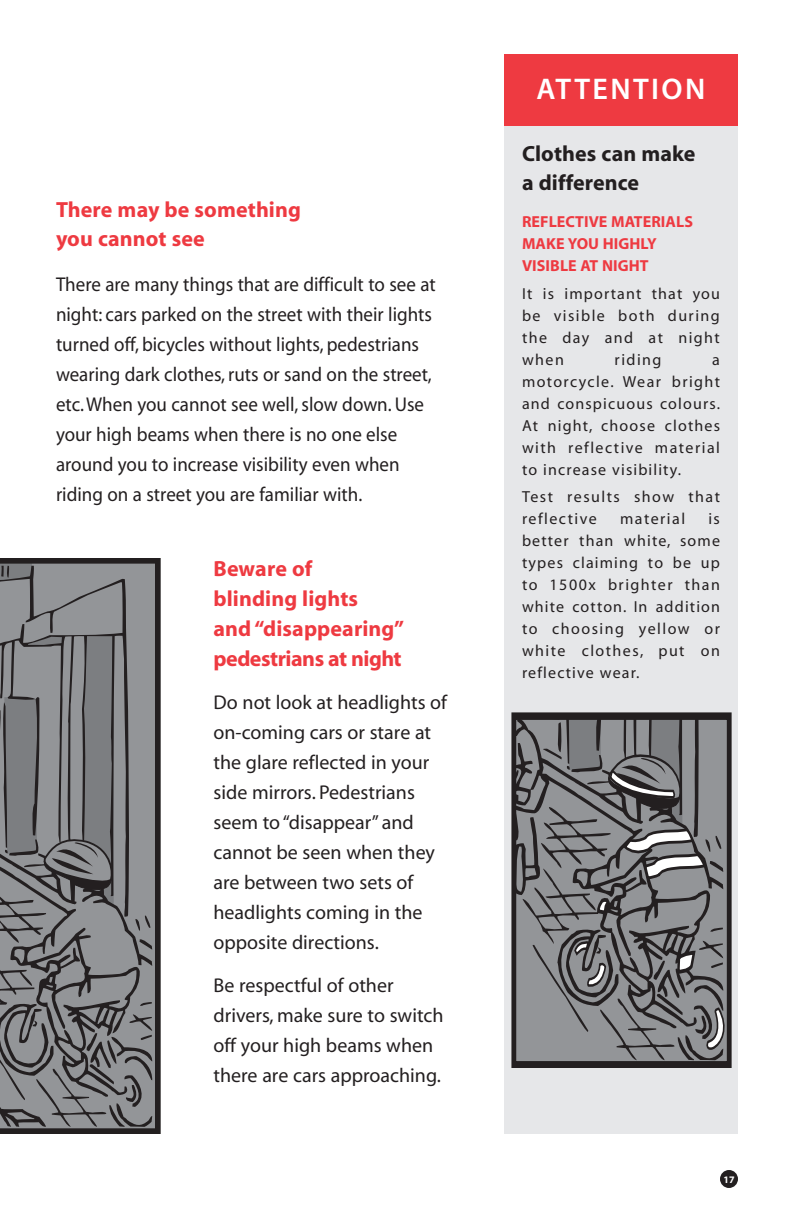
<style>
.page{position:relative;width:792px;height:1224px;background:#fff}
.page>*{position:absolute;margin:0;border:0;box-sizing:border-box;transform-origin:0 0}
.t1{font:600 30px "Myriad";letter-spacing:.08em;color:#fff}
.t2{font:700 22px/30px "Myriad";letter-spacing:.005em;color:#ee3a41}
.t3{font:700 22px/30px "Myriad";letter-spacing:.005em;color:#231f20}
.t4{font:20px/30px "Myriad";color:#231f20;scale:.95 1}
.t5{font:20px/30px "Myriad";color:#231f20}
.t6{font:16px/22px "Myriad";letter-spacing:.09em;color:#231f20;text-align:justify}
.t7{font:700 16px/22px "Myriad";letter-spacing:.005em;color:#ee3a41}
.t8{font:700 10px "Myriad";color:#fff}
</style>
<div class="page">
<div style="left:720px;top:1170px;width:18px;height:18px;background:#231f20;border-radius:50%"></div>
<div style="left:504px;top:126px;width:234px;height:1008px;background:#e6e7e9"></div>
<div style="left:504px;top:54px;width:234px;height:72px;background:#ee3a41"></div>
<svg style="left:0;top:558px;width:161px;height:576px"></svg>
<svg style="left:4px;top:636px;width:110px;height:269px"></svg>
<svg style="left:518px;top:720px;width:205px;height:341px;fill:#939598"></svg>
<div style="left:511px;top:713px;width:221px;height:355px;border:6px solid #231f20"></div>
<svg style="left:676px;top:948px;width:21px;height:28px"></svg>
<svg style="left:587px;top:962px;width:21px;height:27px"></svg>
<svg style="left:705px;top:1006px;width:24px;height:44px"></svg>
<svg style="left:568px;top:717px;width:138px;height:164px"></svg>
<svg style="left:596px;top:897px;width:15px;height:19px"></svg>
<svg style="left:574px;top:941px;width:16px;height:15px"></svg>
<h2 class="t2" style="left:56px;top:196px;width:246px">There may be something you cannot see</h2>
<p class="t4" style="left:56px;top:272px;width:401px">There are many things that are difficult to see at night: cars parked on the street with their lights turned off, bicycles without lights, pedestrians wearing dark clothes, ruts or sand on the street, etc. When you cannot see well, slow down. Use your high beams when there is no one else around you to increase visibility even when riding on a street you are familiar with.</p>
<h2 class="t2" style="left:214px;top:556px;width:192px">Beware of<br>blinding lights<br>and “disappearing” pedestrians at night</h2>
<p class="t5" style="left:214px;top:689px;width:235px">Do not look at headlights of on-coming cars or stare at the glare reflected in your side mirrors. Pedestrians seem to“disappear” and cannot be seen when they are between two sets of headlights coming in the opposite directions.</p>
<p class="t5" style="left:214px;top:972px;width:232px">Be respectful of other drivers, make sure to switch off your high beams when there are cars approaching.</p>
<h1 class="t1" style="left:537px;top:78px;width:170px">ATTENTION</h1>
<h2 class="t3" style="left:522px;top:140px;width:175px">Clothes can make a difference</h2>
<p class="t7" style="left:522px;top:213px;width:173px">REFLECTIVE MATERIALS<br>MAKE YOU HIGHLY<br>VISIBLE AT NIGHT</p>
<p class="t6" style="left:522px;top:284px;width:200px">It is important that you be visible both during the day and at night when</p>
<p class="t6" style="left:615px;top:350px;width:48px">riding</p>
<p class="t6" style="left:522px;top:350px;width:200px;text-indent:190px">a motorcycle. Wear bright and conspicuous colours.<br>At night, choose clothes with reflective material to increase visibility.</p>
<p class="t6" style="left:522px;top:487px;width:199px">Test results show that reflective</p>
<p class="t6" style="left:620px;top:509px;width:67px">material</p>
<p class="t6" style="left:522px;top:509px;width:200px;text-indent:186px">is better than white, some types claiming to be up to 1500x brighter than white cotton. In addition to choosing yellow or white clothes, put on reflective wear.</p>
<p class="t8" style="left:723px;top:1175px;width:13px">17</p>
</div>
